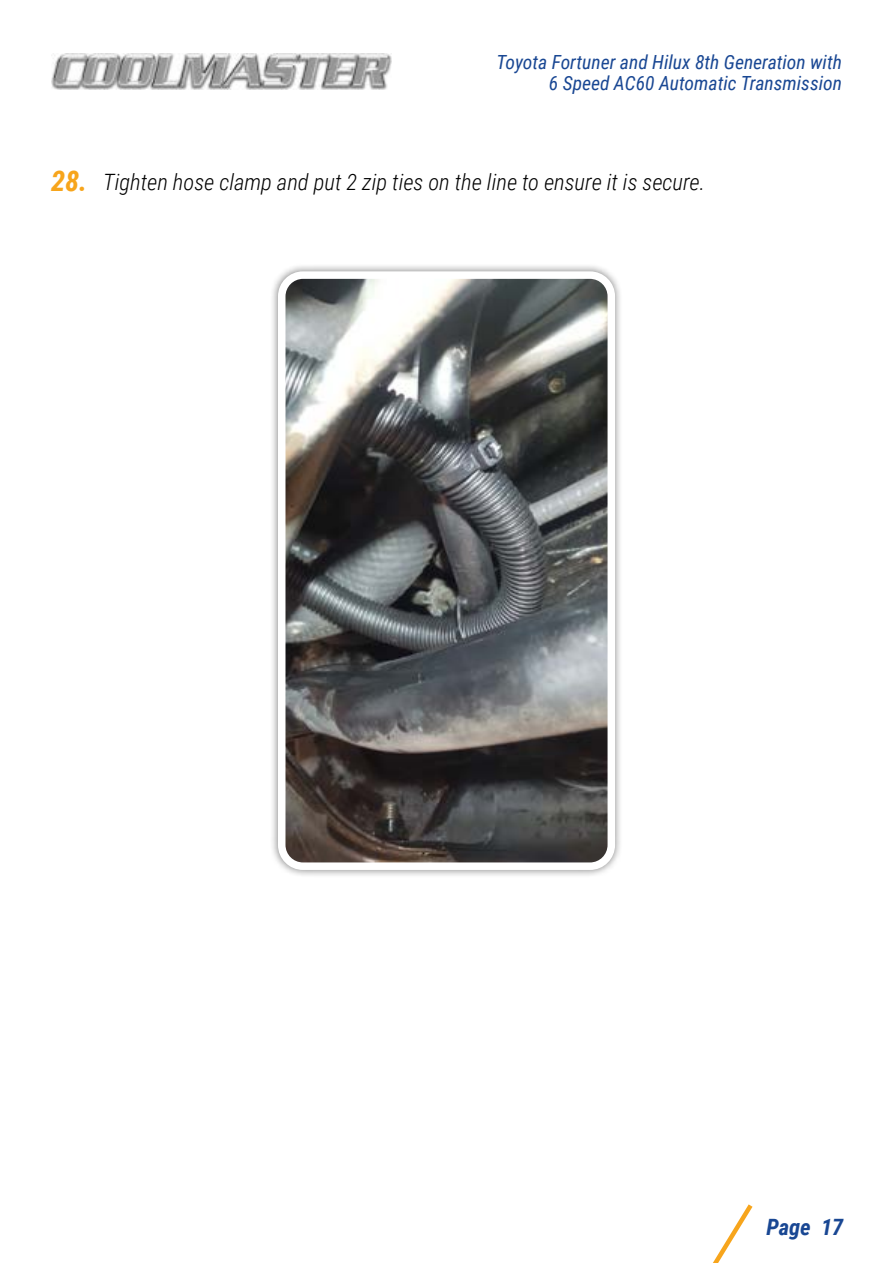
<style>
.page{position:relative;width:893px;height:1263px;background:#fff}
.page>*{position:absolute;margin:0;border:0;box-sizing:border-box;transform-origin:0 0}
.t1{font:24px "Minion Pro";letter-spacing:-.01em;color:#000}
.t2{font:italic 300 22.5px "Roboto Condensed";color:#000}
.t3{font:italic 700 22.5px "Roboto Condensed";color:#194793}
.t4{font:italic 19.5px/21px "Roboto Condensed";color:#194793;text-align:right}
.s1{font-weight:700;font-size:28.5px;color:#f7a51c}
</style>
<div class="page">
<svg style="left:713px;top:1204px;width:40px;height:59px"></svg>
<img style="left:51px;top:53px;width:340px;height:36px">
<div style="left:270px;top:264px;width:353px;height:615px;background:#000;opacity:.5"></div>
<img style="left:282px;top:276px;width:329px;height:590px">
<div style="left:278px;top:271px;width:337px;height:599px;border:8px solid #fff;border-radius:21px"></div>
<p class="t4" style="left:497px;top:50px;width:347px">Toyota Fortuner and Hilux 8th Generation with<br>6 Speed AC60 Automatic Transmission</p>
<p class="t1" style="left:236px;top:163px;width:391px">Toyota Fortuner and Hilux 6 Speed Auto</p>
<p class="t2" style="left:51px;top:166px;width:655px"><span class="s1">28.</span> Tighten hose clamp and put 2 zip ties on the line to ensure it is secure.</p>
<p class="t3" style="left:766px;top:1212px;width:79px">Page 17</p>
</div>
